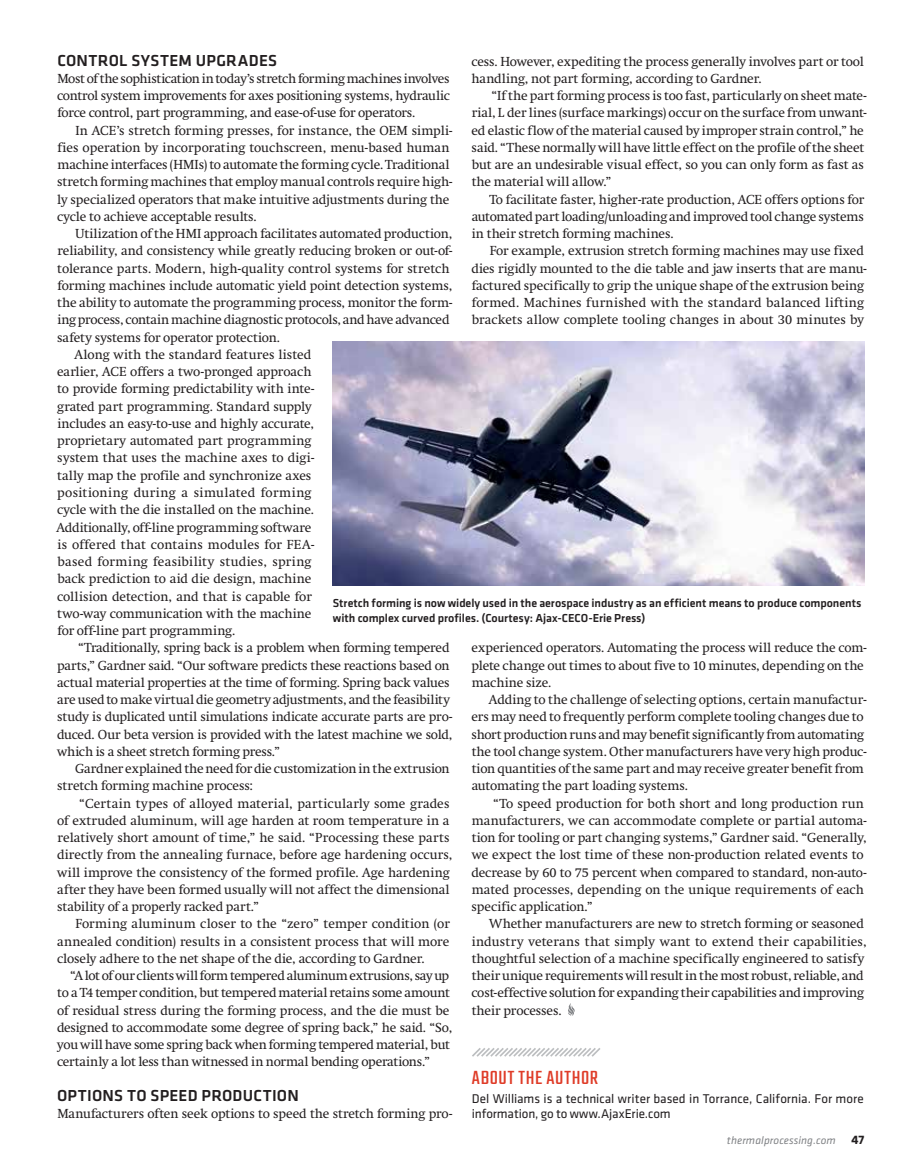
<style>
.page{position:relative;width:905px;height:1175px;background:#fff}
.page>*{position:absolute;margin:0;border:0;box-sizing:border-box;transform-origin:0 0}
.t1{font:21px "Teko";letter-spacing:.035em;color:#df3c28}
.t2{font:500 16.5px "Klavika Basic";letter-spacing:.015em;color:#231f20}
.t3{font:13.2px/15.8px "Klavika Basic";color:#231f20}
.t4{font:12.9px/17.2px "Swift";letter-spacing:-.005em;color:#231f20}
.t5{font:12.9px "Swift";letter-spacing:.02em;color:#231f20}
.t6{font:12.9px "Swift";letter-spacing:.015em;color:#231f20}
.t7{font:12.9px "Swift";letter-spacing:.025em;color:#231f20}
.t8{font:500 12px/15px "Klavika Basic";letter-spacing:-.005em;color:#231f20}
.t9{font:italic 11.25px "Klavika Basic";letter-spacing:.01em;color:#808285}
.s1{font-weight:700;font-style:normal;font-size:12.75px;color:#231f20}
</style>
<div class="page">
<svg style="left:472px;top:1048px;width:129px;height:9px"></svg>
<svg style="left:568px;top:1003px;width:7px;height:13px"></svg>
<img style="left:333px;top:342px;width:531px;height:243px">
<p class="t2" style="left:57px;top:49px;width:221px">CONTROL SYSTEM UPGRADES</p>
<p class="t4" style="left:57px;top:70px;width:394px;text-align:justify">Most of the sophistication in today’s stretch forming machines involves control system improvements for axes positioning systems, hydraulic force control, part programming, and ease-of-use for operators.</p>
<p class="t4" style="left:57px;top:121px;width:397px;text-indent:18px">In ACE’s stretch forming presses, for instance, the OEM simpli&shy;fies operation by incorporating touchscreen, menu-based human machine interfaces (HMIs) to automate the forming cycle. Traditional stretch forming machines that employ manual controls require high&shy;ly specialized operators that make intuitive adjustments during the cycle to achieve acceptable results.</p>
<p class="t4" style="left:76px;top:225px;width:378px">Utilization of the HMI approach facilitates automated production,</p>
<p class="t4" style="left:57px;top:242px;width:396px">reliability, and consistency while greatly reducing broken or out-of-</p>
<p class="t4" style="left:57px;top:259px;width:394px">tolerance parts. Modern, high-quality control systems for stretch</p>
<p class="t4" style="left:57px;top:277px;width:396px">forming machines include automatic yield point detection systems,</p>
<p class="t4" style="left:57px;top:294px;width:396px">the ability to automate the programming process, monitor the form-</p>
<p class="t4" style="left:57px;top:311px;width:393px">ing process, contain machine diagnostic protocols, and have advanced</p>
<p class="t4" style="left:57px;top:328px;width:224px">safety systems for operator protection.</p>
<p class="t4" style="left:74px;top:346px;width:238px">Along with the standard features listed</p>
<p class="t4" style="left:57px;top:363px;width:256px">earlier, ACE offers a two-pronged approach</p>
<p class="t4" style="left:57px;top:380px;width:258px">to provide forming predictability with inte-</p>
<p class="t4" style="left:57px;top:397px;width:256px">grated part programming. Standard supply</p>
<p class="t4" style="left:57px;top:415px;width:258px">includes an easy-to-use and highly accurate,</p>
<p class="t4" style="left:57px;top:432px;width:256px">proprietary automated part programming</p>
<p class="t4" style="left:57px;top:449px;width:258px">system that uses the machine axes to digi-</p>
<p class="t4" style="left:57px;top:466px;width:255px">tally map the profile and synchronize axes</p>
<p class="t7" style="left:57px;top:485px;width:256px">positioning during a simulated forming</p>
<p class="t4" style="left:57px;top:501px;width:258px">cycle with the die installed on the machine.</p>
<p class="t4" style="left:56px;top:518px;width:256px">Additionally, off-line programming software</p>
<p class="t5" style="left:57px;top:537px;width:258px">is offered that contains modules for FEA-</p>
<p class="t5" style="left:57px;top:554px;width:255px">based forming feasibility studies, spring</p>
<p class="t4" style="left:57px;top:570px;width:255px">back prediction to aid die design, machine</p>
<p class="t4" style="left:57px;top:587px;width:256px">collision detection, and that is capable for</p>
<p class="t4" style="left:57px;top:604px;width:255px">two-way communication with the machine</p>
<p class="t4" style="left:57px;top:622px;width:179px">for off-line part programming.</p>
<p class="t4" style="left:78px;top:639px;width:373px">“Traditionally, spring back is a problem when forming tempered</p>
<p class="t4" style="left:57px;top:656px;width:394px">parts,” Gardner said. “Our software predicts these reactions based on</p>
<p class="t4" style="left:57px;top:673px;width:394px">actual material properties at the time of forming. Spring back values</p>
<p class="t4" style="left:57px;top:691px;width:394px">are used to make virtual die geometry adjustments, and the feasibility</p>
<p class="t4" style="left:57px;top:708px;width:396px">study is duplicated until simulations indicate accurate parts are pro-</p>
<p class="t4" style="left:57px;top:725px;width:397px">duced. Our beta version is provided with the latest machine we sold,</p>
<p class="t4" style="left:57px;top:742px;width:224px">which is a sheet stretch forming press.”</p>
<p class="t4" style="left:75px;top:760px;width:376px">Gardner explained the need for die customization in the extrusion</p>
<p class="t4" style="left:57px;top:777px;width:197px">stretch forming machine process:</p>
<p class="t6" style="left:79px;top:795px;width:372px">“Certain types of alloyed material, particularly some grades</p>
<p class="t4" style="left:57px;top:811px;width:394px">of extruded aluminum, will age harden at room temperature in a</p>
<p class="t4" style="left:57px;top:829px;width:393px">relatively short amount of time,” he said. “Processing these parts</p>
<p class="t4" style="left:57px;top:846px;width:397px">directly from the annealing furnace, before age hardening occurs,</p>
<p class="t4" style="left:57px;top:863px;width:394px">will improve the consistency of the formed profile. Age hardening</p>
<p class="t4" style="left:57px;top:880px;width:393px">after they have been formed usually will not affect the dimensional</p>
<p class="t4" style="left:57px;top:898px;width:203px">stability of a properly racked part.”</p>
<p class="t4" style="left:75px;top:915px;width:376px">Forming aluminum closer to the “zero” temper condition (or</p>
<p class="t4" style="left:57px;top:932px;width:393px">annealed condition) results in a consistent process that will more</p>
<p class="t4" style="left:57px;top:949px;width:369px">closely adhere to the net shape of the die, according to Gardner.</p>
<p class="t4" style="left:70px;top:967px;width:380px">“A lot of our clients will form tempered aluminum extrusions, say up</p>
<p class="t4" style="left:57px;top:984px;width:394px">to a T4 temper condition, but tempered material retains some amount</p>
<p class="t4" style="left:57px;top:1001px;width:394px">of residual stress during the forming process, and the die must be</p>
<p class="t4" style="left:57px;top:1018px;width:397px">designed to accommodate some degree of spring back,” he said. “So,</p>
<p class="t4" style="left:57px;top:1036px;width:394px">you will have some spring back when forming tempered material, but</p>
<p class="t4" style="left:57px;top:1053px;width:374px">certainly a lot less than witnessed in normal bending operations.”</p>
<p class="t2" style="left:57px;top:1084px;width:243px">OPTIONS TO SPEED PRODUCTION</p>
<p class="t4" style="left:57px;top:1105px;width:396px">Manufacturers often seek options to speed the stretch forming pro-</p>
<p class="t4" style="left:471px;top:52px;width:394px">cess. However, expediting the process generally involves part or tool handling, not part forming, according to Gardner.</p>
<p class="t4" style="left:471px;top:87px;width:397px;text-indent:20px">“If the part forming process is too fast, particularly on sheet mate&shy;rial, L der lines (surface markings) occur on the surface from unwant&shy;ed elastic flow of the material caused by improper strain control,” he said. “These normally will have little effect on the profile of the sheet but are an undesirable visual effect, so you can only form as fast as the material will allow.”</p>
<p class="t4" style="left:471px;top:190px;width:394px;text-align:justify;text-indent:18px">To facilitate faster, higher-rate production, ACE offers options for automated part loading/unloading and improved tool change systems in their stretch forming machines.</p>
<p class="t4" style="left:471px;top:242px;width:397px;text-indent:18px">For example, extrusion stretch forming machines may use fixed dies rigidly mounted to the die table and jaw inserts that are manu&shy;factured specifically to grip the unique shape of the extrusion being formed. Machines furnished with the standard balanced lifting brackets allow complete tooling changes in about 30 minutes by</p>
<p class="t8" style="left:333px;top:595px;width:530px">Stretch forming is now widely used in the aerospace industry as an efficient means to produce components with complex curved profiles. (Courtesy: Ajax-CECO-Erie Press)</p>
<p class="t4" style="left:471px;top:639px;width:397px">experienced operators. Automating the process will reduce the com&shy;plete change out times to about five to 10 minutes, depending on the machine size.</p>
<p class="t4" style="left:471px;top:691px;width:397px;text-indent:17px">Adding to the challenge of selecting options, certain manufactur&shy;ers may need to frequently perform complete tooling changes due to short production runs and may benefit significantly from automating the tool change system. Other manufacturers have very high produc&shy;tion quantities of the same part and may receive greater benefit from automating the part loading systems.</p>
<p class="t4" style="left:471px;top:794px;width:397px;text-indent:22px">“To speed production for both short and long production run manufacturers, we can accommodate complete or partial automa&shy;tion for tooling or part changing systems,” Gardner said. “Generally, we expect the lost time of these non-production related events to decrease by 60 to 75 percent when compared to standard, non-auto&shy;mated processes, depending on the unique requirements of each specific application.”</p>
<p class="t4" style="left:471px;top:915px;width:397px;text-indent:18px">Whether manufacturers are new to stretch forming or seasoned industry veterans that simply want to extend their capabilities, thoughtful selection of a machine specifically engineered to satisfy their unique requirements will result in the most robust, reliable, and cost-effective solution for expanding their capabilities and improving their processes.</p>
<h1 class="t1" style="left:471px;top:1065px;width:128px">ABOUT THE AUTHOR</h1>
<p class="t3" style="left:472px;top:1089px;width:393px">Del Williams is a technical writer based in Torrance, California. For more information, go to www.AjaxErie.com</p>
<p class="t9" style="left:727px;top:1133px;width:139px">thermalprocessing.com <span class="s1">47</span></p>
</div>
